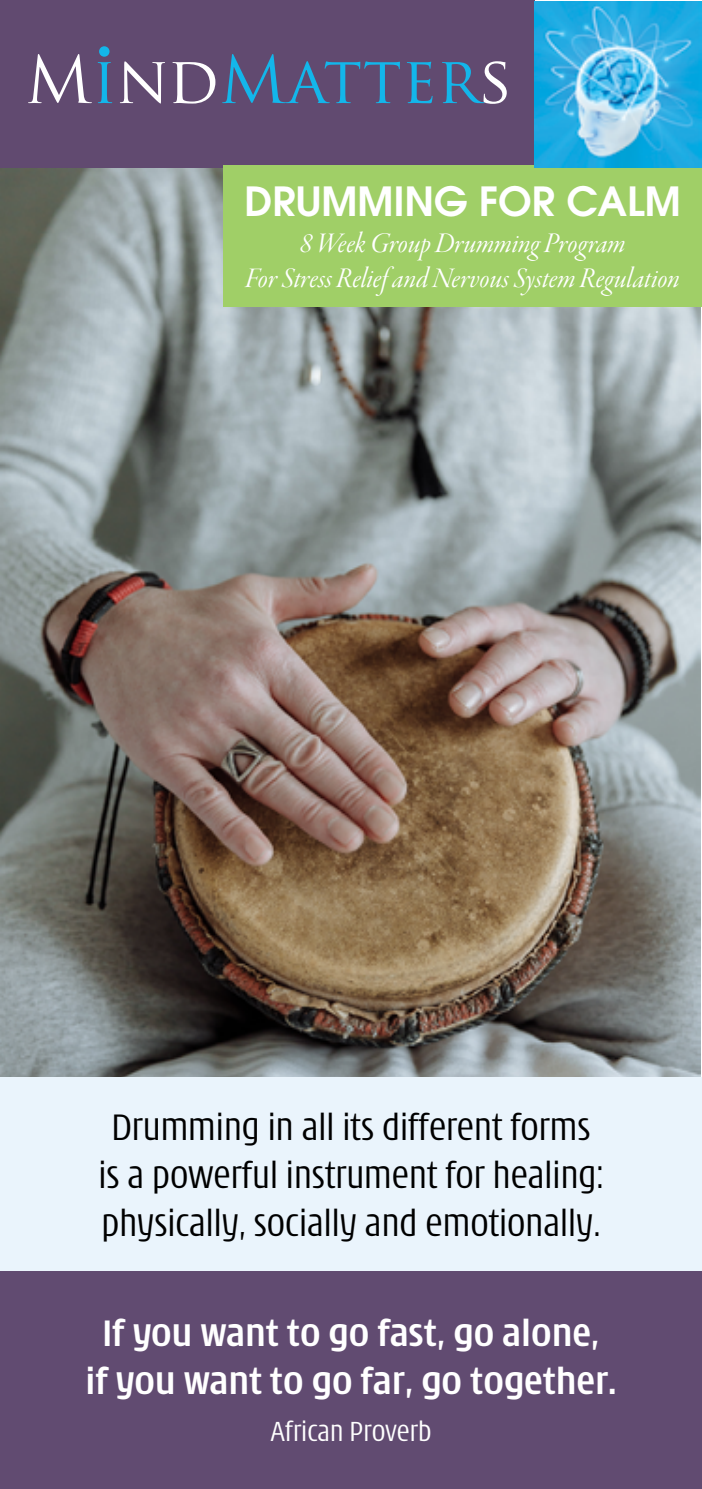
<style>
.page{position:relative;width:702px;height:1489px;background:#fff}
.page>*{position:absolute;margin:0;border:0;box-sizing:border-box;transform-origin:0 0}
.t1{font:300 condensed 40px/48px "Modena";color:#000;text-align:center}
.t2{font:700 condensed 40px/47.5px "Modena";color:#fff;text-align:center}
.t3{font:600 40px "ITC Avant Garde Pro";color:#fff}
.t4{font:30px/35px "Garamond Premr Pro It Disp";color:#fff;text-align:center}
.t5{font:300 condensed 30px "Modena";color:#fff}
</style>
<div class="page">
<div style="left:0;top:1076px;width:702px;height:195px;background:#eaf4fc"></div>
<img style="left:0;top:167px;width:700px;height:909px">
<div style="left:0;top:0;width:535px;height:167px;background:#614a70"></div>
<div style="left:223px;top:165px;width:479px;height:142px;background:#a0cf67"></div>
<img style="left:535px;top:1px;width:167px;height:166px">
<svg style="left:28px;top:54px;width:64px;height:49px"></svg>
<svg style="left:98px;top:62px;width:14px;height:41px"></svg>
<svg style="left:120px;top:61px;width:45px;height:42px"></svg>
<svg style="left:172px;top:62px;width:43px;height:42px"></svg>
<svg style="left:222px;top:54px;width:178px;height:49px"></svg>
<svg style="left:407px;top:62px;width:25px;height:41px"></svg>
<svg style="left:442px;top:61px;width:64px;height:43px"></svg>
<div style="left:99px;top:46px;width:10px;height:11px;background:#13b6ea;border-radius:50%"></div>
<div style="left:0;top:1271px;width:702px;height:217px;background:#614b71"></div>
<p class="t3" style="left:244px;top:175px;width:437px">DRUMMING FOR CALM</p>
<p class="t4" style="left:245px;top:227px;width:436px">8 Week Group Drumming Program<br>For Stress Relief and Nervous System Regulation</p>
<p class="t1" style="left:98px;top:1104px;width:506px">Drumming in all its different forms is a powerful instrument for healing: physically, socially and emotionally.</p>
<p class="t2" style="left:85px;top:1311px;width:532px">If you want to go fast, go alone,<br>if you want to go far, go together.</p>
<p class="t5" style="left:270px;top:1417px;width:162px">African Proverb</p>
</div>
